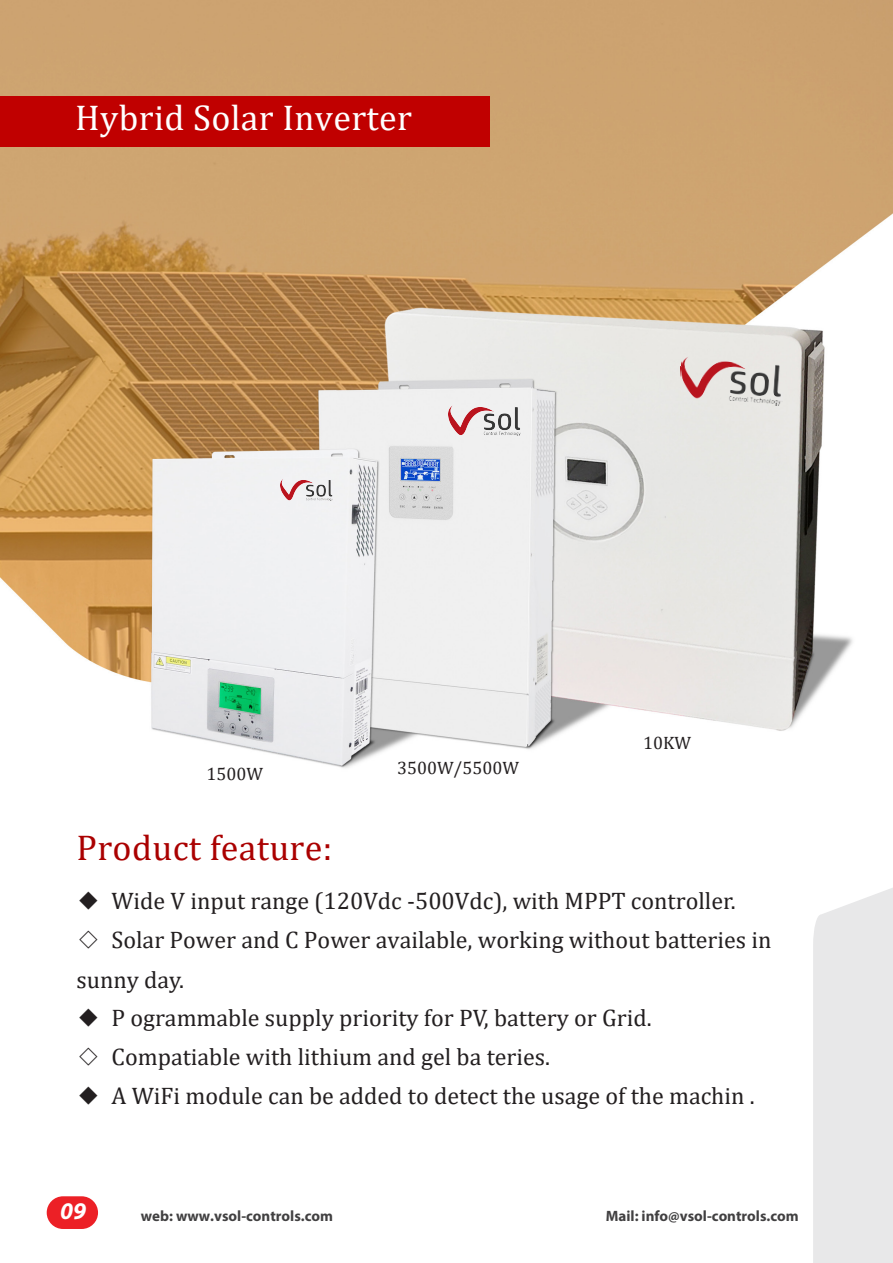
<style>
.page{position:relative;width:893px;height:1263px;background:#fff}
.page>*{position:absolute;margin:0;border:0;box-sizing:border-box;transform-origin:0 0}
.t1{font:36px "Cambria";letter-spacing:.01em;color:#fff}
.t2{font:36px "Cambria";letter-spacing:.01em;color:#a00}
.t3{font:24px/39.3px "Cambria";color:#231f20}
.t4{font:italic 700 24px "Myriad Pro";color:#fff}
.t5{font:18px "Cambria";color:#231f20}
.t6{font:700 15px "Myriad Pro";color:#414041}
.s1{font-family:"Alibaba Pu Hui Ti";font-weight:300}
</style>
<div class="page">
<img style="left:0;top:0;width:893px;height:768px">
<div style="left:813px;top:888px;width:80px;height:375px;background:#e8e8e9"></div>
<div style="left:47px;top:1196px;width:51px;height:33px;background:#ec2026;border-radius:16px"></div>
<img style="left:281px;top:477px;width:51px;height:23px">
<img style="left:449px;top:404px;width:72px;height:32px">
<img style="left:679px;top:353px;width:106px;height:53px">
<div style="left:0;top:96px;width:490px;height:50px;background:#c00000"></div>
<h1 class="t1" style="left:75px;top:97px;width:338px">Hybrid Solar Inverter</h1>
<p class="t5" style="left:206px;top:763px;width:58px">1500W</p>
<p class="t5" style="left:397px;top:757px;width:123px">3500W/5500W</p>
<p class="t5" style="left:643px;top:732px;width:49px">10KW</p>
<h1 class="t2" style="left:77px;top:827px;width:257px">Product feature:</h1>
<p class="t3" style="left:77px;top:881px;width:697px"><span class="s1">◆</span> Wide V input range (120Vdc -500Vdc), with MPPT controller.<br><span class="s1">◇</span> Solar Power and C Power available, working without batteries in sunny day.</p>
<p class="t3" style="left:77px;top:998px;width:577px"><span class="s1">◆</span> P ogrammable supply priority for PV, battery or Grid. <span class="s1">◇</span> Compatiable with lithium and gel ba teries.</p>
<p class="t3" style="left:77px;top:1076px;width:680px"><span class="s1">◆</span> A WiFi module can be added to detect the usage of the machin .</p>
<p class="t4" style="left:60px;top:1195px;width:27px">09</p>
<p class="t6" style="left:141px;top:1207px;width:194px">web: www.vsol-controls.com</p>
<p class="t6" style="left:606px;top:1207px;width:194px">Mail: info@vsol-controls.com</p>
</div>
